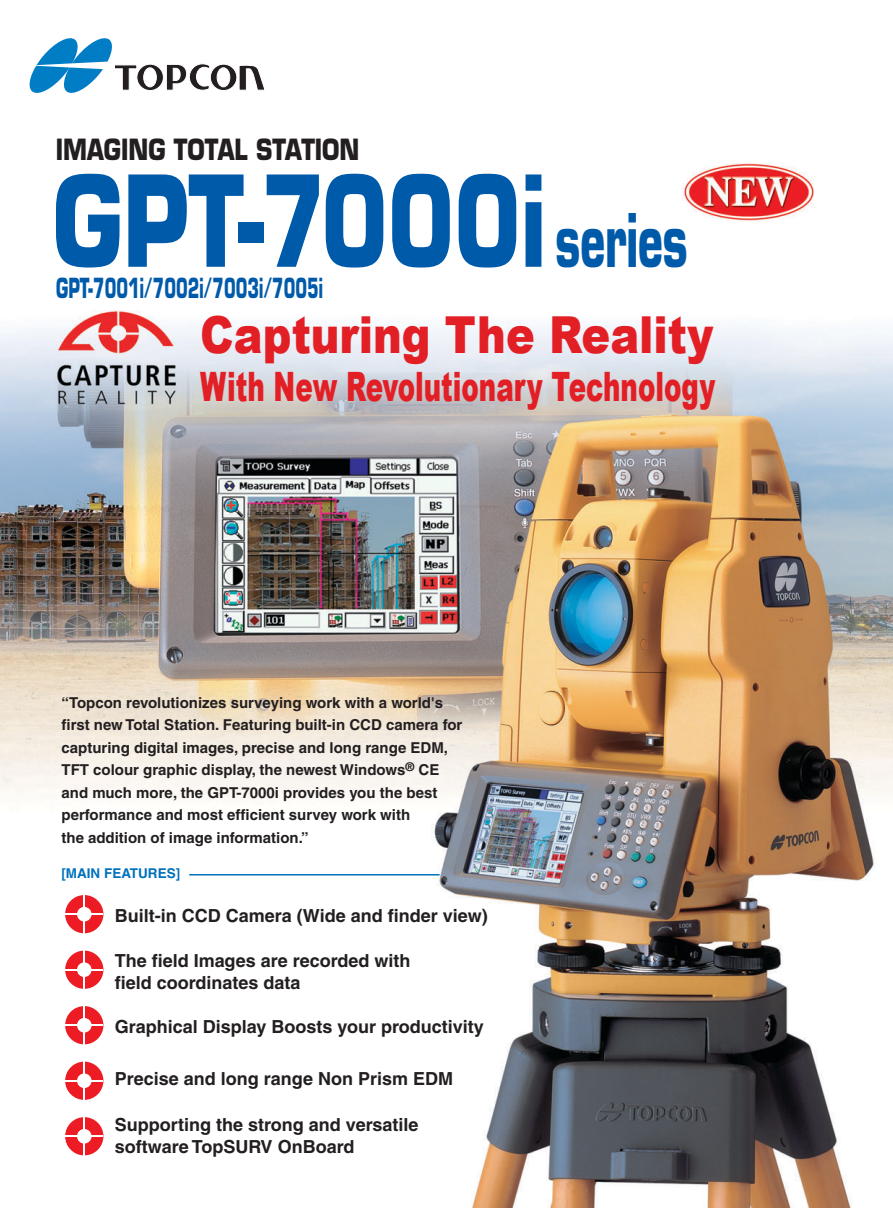
<style>
.page{position:relative;width:893px;height:1208px;background:#fff}
.page>*{position:absolute;margin:0;border:0;box-sizing:border-box;transform-origin:0 0}
.t1{font:700 123px "Eurostile";color:#005aaa;scale:.75 1}
.t2{font:900 51px "Arial";color:#e31f26;scale:.84 1}
.t3{font:900 40.5px "Arial";color:#e31f26;scale:.64 1}
.t4{font:700 28.5px "Eurostile";color:#231f20;scale:.8 1}
.t5{font:700 27px "Eurostile";color:#005aaa;scale:.6 1}
.t6{font:700 18px/21.8px "Helvetica";color:#231f20}
.t7{font:700 15px/22.5px "Helvetica";color:#231f20}
.t8{font:700 13.5px "Helvetica";color:#0071bc}
.s1{font-size:72px}
.s2{font-size:23.25px}
</style>
<div class="page">
<svg style="left:29px;top:38px;width:236px;height:55px"></svg>
<img style="left:681px;top:164px;width:133px;height:57px">
<img style="left:0;top:311px;width:892px;height:897px">
<div style="left:65px;top:895px;width:38px;height:38px;background:#ed1c24;border-radius:50%"></div>
<div style="left:77px;top:907px;width:15px;height:14px;background:#fff;border-radius:50%"></div>
<hr style="left:84px;top:892px;width:1px;height:43px;background:#fff">
<hr style="left:66px;top:913px;width:37px;height:1px;background:#fff">
<div style="left:65px;top:950px;width:38px;height:38px;background:#ed1c24;border-radius:50%"></div>
<div style="left:77px;top:962px;width:15px;height:15px;background:#fff;border-radius:50%"></div>
<hr style="left:84px;top:948px;width:1px;height:43px;background:#fff">
<hr style="left:66px;top:969px;width:37px;height:1px;background:#fff">
<div style="left:65px;top:1006px;width:38px;height:38px;background:#ed1c24;border-radius:50%"></div>
<div style="left:77px;top:1018px;width:15px;height:14px;background:#fff;border-radius:50%"></div>
<hr style="left:84px;top:1003px;width:1px;height:43px;background:#fff">
<hr style="left:66px;top:1024px;width:37px;height:1px;background:#fff">
<div style="left:65px;top:1061px;width:38px;height:38px;background:#ed1c24;border-radius:50%"></div>
<div style="left:77px;top:1073px;width:15px;height:15px;background:#fff;border-radius:50%"></div>
<hr style="left:84px;top:1059px;width:1px;height:43px;background:#fff">
<hr style="left:66px;top:1080px;width:37px;height:1px;background:#fff">
<div style="left:65px;top:1117px;width:38px;height:38px;background:#ed1c24;border-radius:50%"></div>
<div style="left:77px;top:1129px;width:15px;height:14px;background:#fff;border-radius:50%"></div>
<hr style="left:84px;top:1114px;width:1px;height:43px;background:#fff">
<hr style="left:66px;top:1135px;width:37px;height:1px;background:#fff">
<hr style="left:189px;top:874px;width:250px;height:1px;background:#0071bc">
<h3 class="t4" style="left:56px;top:139px;width:381px">IMAGING TOTAL STATION</h3>
<h1 class="t1" style="left:53px;top:174px;width:847px">GPT-7000i <span class="s1">series</span></h1>
<h3 class="t5" style="left:56px;top:277px;width:446px">GPT-7001i<span class="s2">/</span>7002i<span class="s2">/</span>7003i<span class="s2">/</span>7005i</h3>
<h2 class="t2" style="left:200px;top:296px;width:612px">Capturing The Reality</h2>
<h3 class="t3" style="left:200px;top:357px;width:806px">With New Revolutionary Technology</h3>
<p class="t7" style="left:62px;top:692px;width:402px">“Topcon revolutionizes surveying work with a world's first new Total Station. Featuring built-in CCD camera for capturing digital images, precise and long range EDM, TFT colour graphic display, the newest Windows<sup>®</sup> CE and much more, the GPT-7000i provides you the best performance and most efficient survey work with<br>the addition of image information.”</p>
<p class="t8" style="left:61px;top:868px;width:120px">[MAIN FEATURES]</p>
<p class="t6" style="left:115px;top:906px;width:374px">Built-in CCD Camera (Wide and finder view)</p>
<p class="t6" style="left:115px;top:951px;width:297px">The field Images are recorded with field coordinates data</p>
<p class="t6" style="left:115px;top:1017px;width:370px">Graphical Display Boosts your productivity</p>
<p class="t6" style="left:115px;top:1069px;width:340px">Precise and long range Non Prism EDM</p>
<p class="t6" style="left:115px;top:1115px;width:305px">Supporting the strong and versatile software TopSURV OnBoard</p>
</div>
